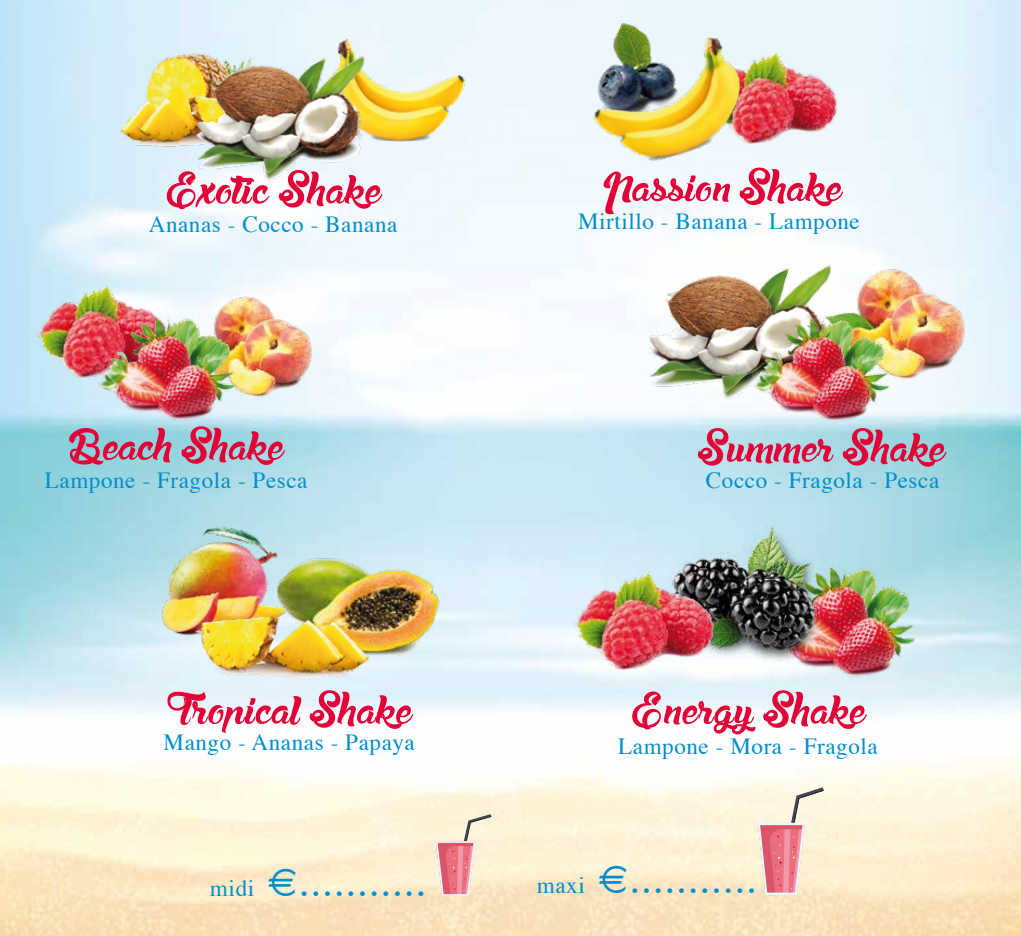
<style>
.page{position:relative;width:1021px;height:936px;background:#fff}
.page>*{position:absolute;margin:0;border:0;box-sizing:border-box;transform-origin:0 0}
.t1{font:61.8px "la Chatte Maman";letter-spacing:.025em;color:#e20036}
.t2{font:42.45px "Times";color:#008ecd}
.t3{font:23.1px "Times";letter-spacing:.025em;color:#008ecd}
.s1{font-size:23.25px}
</style>
<div class="page">
<img style="left:0;top:0;width:1020px;height:935px">
<img style="left:327px;top:37px;width:140px;height:104px">
<img style="left:111px;top:27px;width:184px;height:138px">
<img style="left:191px;top:52px;width:177px;height:132px">
<img style="left:643px;top:260px;width:155px;height:143px">
<img style="left:759px;top:39px;width:96px;height:119px">
<img style="left:23px;top:272px;width:163px;height:119px">
<div style="left:581px;top:7px;width:102px;height:23px;background:#ebf6fb"></div>
<img style="left:576px;top:30px;width:183px;height:148px">
<img style="left:798px;top:249px;width:180px;height:141px">
<img style="left:161px;top:279px;width:163px;height:128px">
<img style="left:159px;top:514px;width:130px;height:14px">
<img style="left:381px;top:536px;width:67px;height:138px">
<img style="left:138px;top:528px;width:243px;height:174px">
<img style="left:751px;top:311px;width:141px;height:117px">
<img style="left:97px;top:310px;width:141px;height:117px">
<img style="left:767px;top:559px;width:151px;height:125px">
<img style="left:667px;top:516px;width:156px;height:152px">
<img style="left:559px;top:558px;width:174px;height:127px">
<svg style="left:435px;top:814px;width:56px;height:81px;background:#efc1b7"></svg>
<svg style="left:757px;top:787px;width:66px;height:107px;background:#efc2ba"></svg>
<h1 class="t1" style="left:165px;top:160px;width:218px">Exotic Shake</h1>
<h1 class="t1" style="left:604px;top:158px;width:239px">Passion Shake</h1>
<p class="t3" style="left:578px;top:207px;width:283px">Mirtillo - Banana - Lampone</p>
<p class="t3" style="left:149px;top:210px;width:250px">Ananas - Cocco - Banana</p>
<h1 class="t1" style="left:67px;top:416px;width:218px">Beach Shake</h1>
<p class="t3" style="left:45px;top:465px;width:264px">Lampone - Fragola - Pesca</p>
<h1 class="t1" style="left:700px;top:418px;width:246px">Summer Shake</h1>
<p class="t3" style="left:706px;top:466px;width:235px">Cocco - Fragola - Pesca</p>
<h1 class="t1" style="left:167px;top:680px;width:247px">Tropical Shake</h1>
<h1 class="t1" style="left:630px;top:680px;width:237px">Energy Shake</h1>
<p class="t3" style="left:164px;top:728px;width:253px">Mango - Ananas - Papaya</p>
<p class="t3" style="left:618px;top:732px;width:261px">Lampone - Mora - Fragola</p>
<h2 class="t2" style="left:210px;top:854px;width:218px"><span class="s1">midi</span> €...........</h2>
<h2 class="t2" style="left:536px;top:851px;width:222px"><span class="s1">maxi</span> €...........</h2>
</div>
